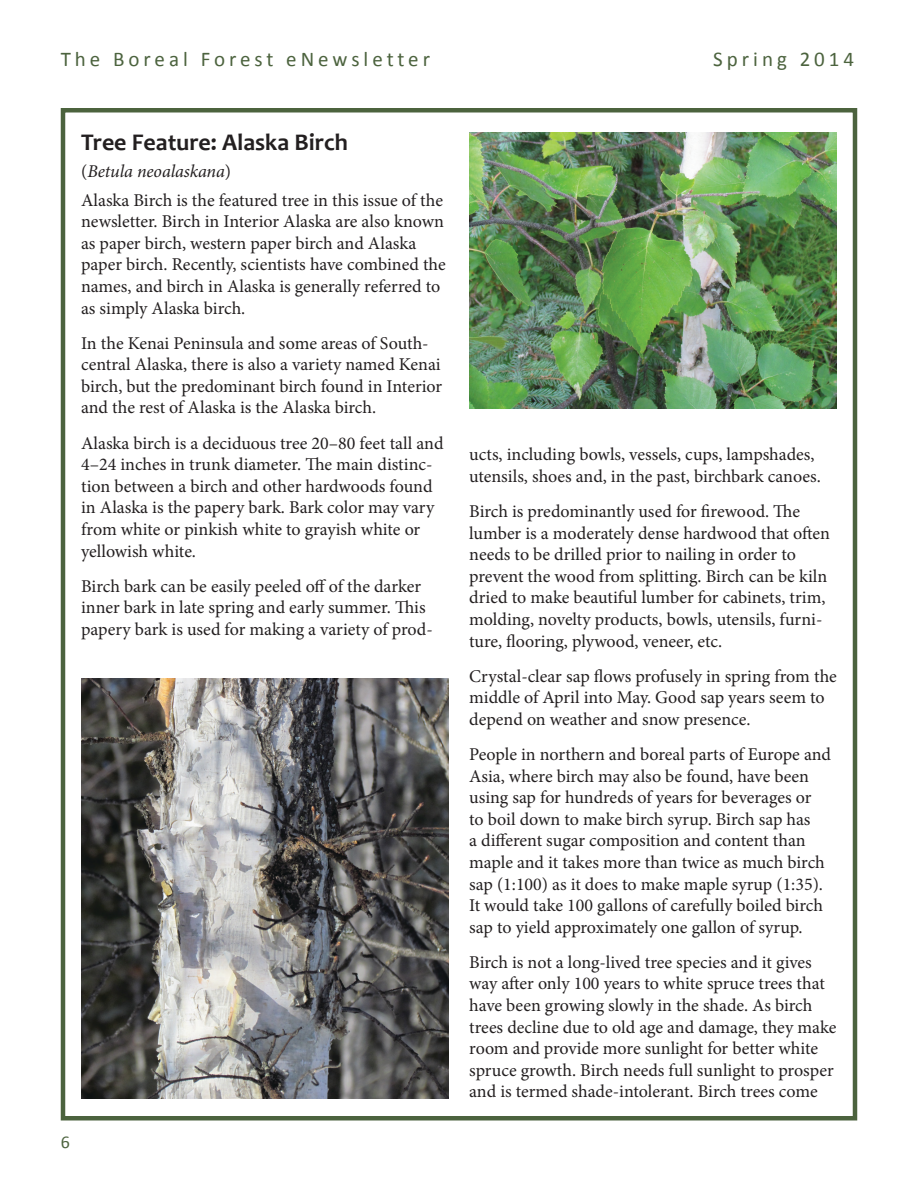
<style>
.page{position:relative;width:918px;height:1188px;background:#fff}
.page>*{position:absolute;margin:0;border:0;box-sizing:border-box;transform-origin:0 0}
.t1{font:700 24px "Candara";color:#231f20}
.t2{font:21px "Calibri";letter-spacing:.19em;color:#4c633e}
.Text{font:18px/21.6px "Minion Pro";letter-spacing:-.005em;color:#231f20}
.t3{font:italic 18px "Minion Pro";letter-spacing:-.005em;color:#231f20}
.t4{font:18px "Calibri";color:#4c633e}
.s1{font-style:normal}
</style>
<div class="page">
<div style="left:61px;top:108px;width:796px;height:1012px;border:4px solid #4c633e"></div>
<img style="left:469px;top:133px;width:367px;height:275px">
<img style="left:81px;top:679px;width:368px;height:420px">
<p class="t2" style="left:61px;top:46px;width:371px">The Boreal Forest eNewsletter</p>
<p class="t2" style="left:713px;top:46px;width:142px">Spring 2014</p>
<p class="t1" style="left:81px;top:127px;width:268px">Tree Feature: Alaska Birch</p>
<p class="t3" style="left:81px;top:159px;width:151px"><span class="s1">(</span>Betula neoalaskana<span class="s1">)</span></p>
<p class="Text" style="left:81px;top:189px;width:366px">Alaska Birch is the featured tree in this issue of the newsletter. Birch in Interior Alaska are also known as paper birch, western paper birch and Alaska paper birch. Recently, scientists have combined the names, and birch in Alaska is generally referred to as simply Alaska birch.</p>
<p class="Text" style="left:81px;top:332px;width:363px">In the Kenai Peninsula and some areas of South&shy;central Alaska, there is also a variety named Kenai birch, but the predominant birch found in Interior and the rest of Alaska is the Alaska birch.</p>
<p class="Text" style="left:81px;top:432px;width:364px">Alaska birch is a deciduous tree 20–80 feet tall and 4–24 inches in trunk diameter. The main distinc&shy;tion between a birch and other hardwoods found in Alaska is the papery bark. Bark color may vary from white or pinkish white to grayish white or yellowish white.</p>
<p class="Text" style="left:81px;top:575px;width:353px">Birch bark can be easily peeled off of the darker inner bark in late spring and early summer. This papery bark is used for making a variety of prod-</p>
<p class="t4" style="left:61px;top:1130px;width:11px">6</p>
<p class="Text" style="left:469px;top:444px;width:353px">ucts, including bowls, vessels, cups, lampshades, utensils, shoes and, in the past, birchbark canoes.</p>
<p class="Text" style="left:469px;top:500px;width:362px">Birch is predominantly used for firewood. The lumber is a moderately dense hardwood that often needs to be drilled prior to nailing in order to prevent the wood from splitting. Birch can be kiln dried to make beautiful lumber for cabinets, trim, molding, novelty products, bowls, utensils, furni&shy;ture, flooring, plywood, veneer, etc.</p>
<p class="Text" style="left:469px;top:665px;width:369px">Crystal-clear sap flows profusely in spring from the middle of April into May. Good sap years seem to depend on weather and snow presence.</p>
<p class="Text" style="left:469px;top:743px;width:363px">People in northern and boreal parts of Europe and Asia, where birch may also be found, have been using sap for hundreds of years for beverages or<br>to boil down to make birch syrup. Birch sap has<br>a different sugar composition and content than maple and it takes more than twice as much birch sap (1:100) as it does to make maple syrup (1:35).<br>It would take 100 gallons of carefully boiled birch sap to yield approximately one gallon of syrup.</p>
<p class="Text" style="left:469px;top:951px;width:369px">Birch is not a long-lived tree species and it gives way after only 100 years to white spruce trees that have been growing slowly in the shade. As birch trees decline due to old age and damage, they make room and provide more sunlight for better white spruce growth. Birch needs full sunlight to prosper and is termed shade-intolerant. Birch trees come</p>
</div>
